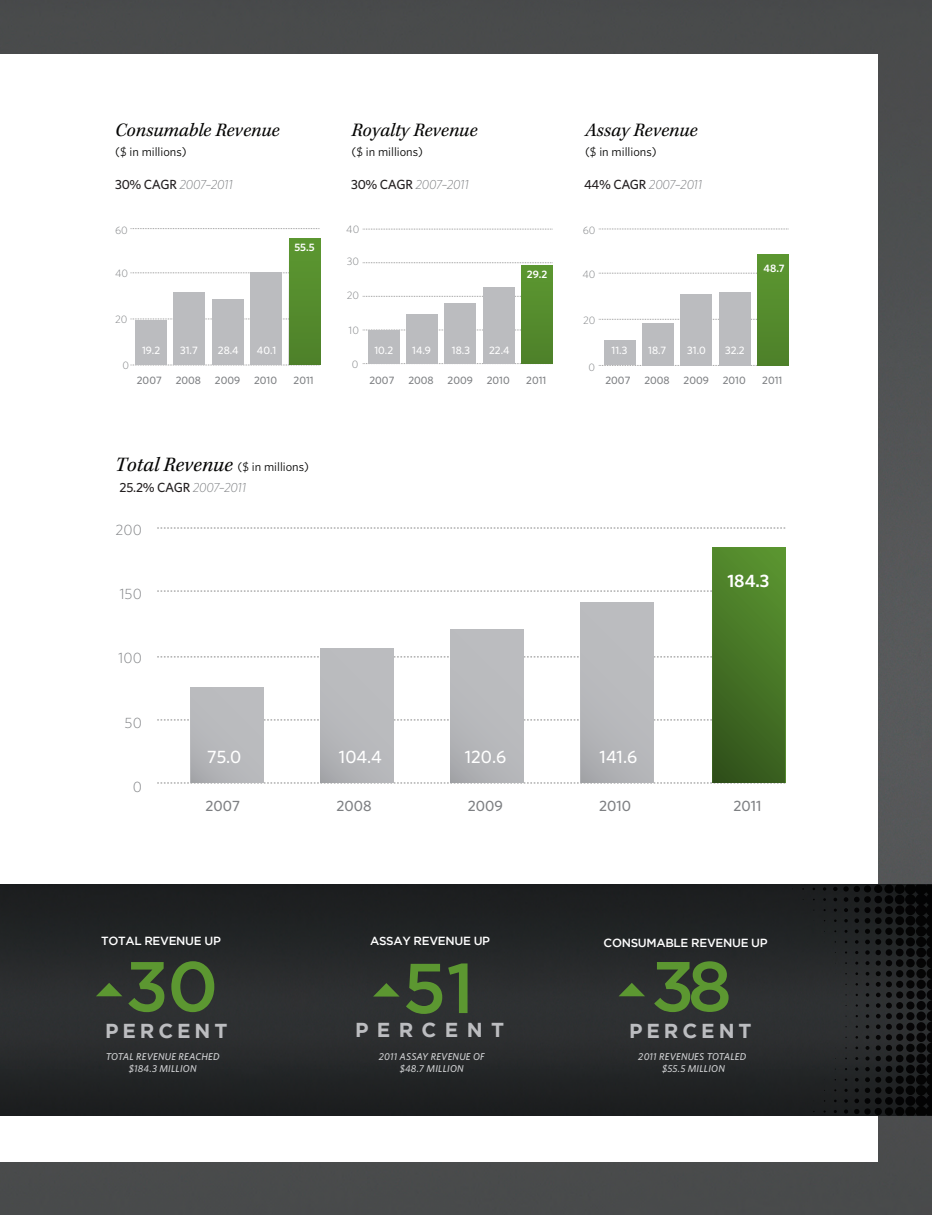
<style>
.page{position:relative;width:932px;height:1215px;background:#fff}
.page>*{position:absolute;margin:0;border:0;box-sizing:border-box;transform-origin:0 0}
.t1{font:500 70.35px "Gotham";color:#5c9731}
.t2{font:700 20.1px "Gotham";letter-spacing:.195em;color:#bcbdc0}
.t3{font:700 20.1px "Gotham";letter-spacing:.415em;color:#bcbdc0}
.t4{font:italic 19.5px "Kepler Std";color:#050504}
.t5{font:500 18px "Whitney";color:#fff}
.t6{font:600 18px "Whitney";color:#fff}
.t7{font:500 15px "Whitney";color:#7e8083}
.t8{font:300 15px "Whitney";color:#7e8083}
.t9{font:italic 300 13.2px "Whitney";letter-spacing:-.02em;color:#7e8083}
.t10{font:500 13.2px "Whitney";letter-spacing:-.02em;color:#231f20}
.t11{font:12.45px "Whitney";color:#050504}
.t12{font:500 11.7px "Gotham";letter-spacing:-.025em;color:#fff}
.t13{font:500 10.8px "Whitney";color:#7e8083}
.t14{font:500 10.8px "Whitney";color:#fff}
.t15{font:300 10.8px "Whitney";color:#7e8083}
.t16{font:600 10.8px "Whitney";color:#fff}
.t17{font:italic 500 10.05px/12.1px "Whitney";letter-spacing:.02em;color:#d1d2d4;text-align:center}
.s1{font-weight:500;font-style:normal;color:#231f20}
.s2{font-family:"Kepler Std";font-style:italic;font-size:21px}
.s3{font-weight:300;font-style:italic;color:#7e8083}
</style>
<div class="page">
<img style="left:0;top:0;width:932px;height:1215px">
<div style="left:0;top:54px;width:878px;height:1108px;background:#fff"></div>
<img style="left:0;top:885px;width:792px;height:231px">
<svg style="left:792px;top:885px;width:140px;height:231px;background:#1d1f20"></svg>
<svg style="left:130px;top:228px;width:190px;height:1px"></svg>
<svg style="left:130px;top:273px;width:159px;height:1px"></svg>
<svg style="left:130px;top:319px;width:159px;height:1px"></svg>
<svg style="left:130px;top:365px;width:190px;height:1px"></svg>
<div style="left:250px;top:273px;width:32px;height:92px;background:#bbbcbf"></div>
<div style="left:212px;top:300px;width:31px;height:65px;background:#bbbcbf"></div>
<div style="left:174px;top:292px;width:31px;height:73px;background:#bbbcbf"></div>
<div style="left:135px;top:321px;width:32px;height:44px;background:#bbbcbf"></div>
<svg style="left:362px;top:229px;width:190px;height:1px"></svg>
<svg style="left:362px;top:262px;width:190px;height:1px"></svg>
<svg style="left:362px;top:296px;width:159px;height:1px"></svg>
<svg style="left:362px;top:330px;width:159px;height:1px"></svg>
<svg style="left:362px;top:363px;width:159px;height:1px"></svg>
<div style="left:483px;top:287px;width:31px;height:77px;background:#bbbcbf"></div>
<div style="left:445px;top:303px;width:31px;height:61px;background:#bbbcbf"></div>
<div style="left:406px;top:314px;width:32px;height:50px;background:#bbbcbf"></div>
<div style="left:368px;top:330px;width:31px;height:34px;background:#bbbcbf"></div>
<svg style="left:598px;top:365px;width:190px;height:1px"></svg>
<svg style="left:598px;top:319px;width:159px;height:1px"></svg>
<svg style="left:598px;top:273px;width:159px;height:1px"></svg>
<svg style="left:598px;top:229px;width:190px;height:1px"></svg>
<div style="left:289px;top:238px;width:31px;height:127px;background:#558c2d"></div>
<div style="left:521px;top:265px;width:31px;height:99px;background:#558c2d"></div>
<div style="left:757px;top:254px;width:31px;height:111px;background:#558d2d"></div>
<div style="left:719px;top:292px;width:31px;height:73px;background:#bbbcbf"></div>
<div style="left:680px;top:294px;width:32px;height:71px;background:#bbbcbf"></div>
<div style="left:642px;top:323px;width:31px;height:42px;background:#bbbcbf"></div>
<div style="left:604px;top:340px;width:31px;height:25px;background:#bbbcbf"></div>
<svg style="left:157px;top:527px;width:628px;height:2px"></svg>
<svg style="left:157px;top:547px;width:628px;height:237px"></svg>
<svg style="left:96px;top:983px;width:26px;height:13px"></svg>
<svg style="left:618px;top:983px;width:27px;height:13px"></svg>
<svg style="left:373px;top:983px;width:26px;height:14px"></svg>
<p class="t4" style="left:115px;top:119px;width:166px">Consumable Revenue</p>
<p class="t11" style="left:115px;top:144px;width:73px">($ in millions)</p>
<p class="t4" style="left:351px;top:119px;width:128px">Royalty Revenue</p>
<p class="t11" style="left:351px;top:144px;width:73px">($ in millions)</p>
<p class="t4" style="left:585px;top:119px;width:114px">Assay Revenue</p>
<p class="t11" style="left:585px;top:144px;width:73px">($ in millions)</p>
<p class="t9" style="left:115px;top:176px;width:119px"><span class="s1">30% CAGR</span> 2007–2011</p>
<p class="t9" style="left:351px;top:176px;width:119px"><span class="s1">30% CAGR</span> 2007–2011</p>
<p class="t9" style="left:584px;top:176px;width:120px"><span class="s1">44% CAGR</span> 2007–2011</p>
<p class="t15" style="left:115px;top:223px;width:14px">60</p>
<p class="t15" style="left:346px;top:222px;width:15px">40</p>
<p class="t15" style="left:582px;top:223px;width:14px">60</p>
<p class="t16" style="left:294px;top:240px;width:22px">55.5</p>
<p class="t15" style="left:115px;top:266px;width:15px">40</p>
<p class="t15" style="left:347px;top:254px;width:14px">30</p>
<p class="t16" style="left:527px;top:267px;width:22px">29.2</p>
<p class="t15" style="left:582px;top:267px;width:15px">40</p>
<p class="t16" style="left:763px;top:261px;width:23px">48.7</p>
<p class="t15" style="left:347px;top:289px;width:14px">20</p>
<p class="t15" style="left:115px;top:312px;width:14px">20</p>
<p class="t15" style="left:583px;top:313px;width:14px">20</p>
<p class="t15" style="left:348px;top:323px;width:12px">10</p>
<p class="t14" style="left:142px;top:343px;width:20px">19.2</p>
<p class="t14" style="left:180px;top:343px;width:19px">31.7</p>
<p class="t14" style="left:218px;top:343px;width:22px">28.4</p>
<p class="t14" style="left:257px;top:343px;width:21px">40.1</p>
<p class="t14" style="left:374px;top:343px;width:20px">10.2</p>
<p class="t14" style="left:412px;top:343px;width:20px">14.9</p>
<p class="t14" style="left:452px;top:343px;width:20px">18.3</p>
<p class="t14" style="left:489px;top:343px;width:22px">22.4</p>
<p class="t14" style="left:611px;top:343px;width:17px">11.3</p>
<p class="t14" style="left:648px;top:343px;width:20px">18.7</p>
<p class="t14" style="left:687px;top:343px;width:20px">31.0</p>
<p class="t14" style="left:725px;top:343px;width:21px">32.2</p>
<p class="t15" style="left:122px;top:358px;width:8px">0</p>
<p class="t15" style="left:352px;top:357px;width:8px">0</p>
<p class="t15" style="left:588px;top:361px;width:8px">0</p>
<p class="t13" style="left:137px;top:373px;width:26px">2007</p>
<p class="t13" style="left:176px;top:373px;width:27px">2008</p>
<p class="t13" style="left:215px;top:373px;width:27px">2009</p>
<p class="t13" style="left:254px;top:373px;width:25px">2010</p>
<p class="t13" style="left:293px;top:373px;width:22px">2011</p>
<p class="t13" style="left:369px;top:373px;width:26px">2007</p>
<p class="t13" style="left:408px;top:373px;width:27px">2008</p>
<p class="t13" style="left:447px;top:373px;width:27px">2009</p>
<p class="t13" style="left:487px;top:373px;width:25px">2010</p>
<p class="t13" style="left:526px;top:373px;width:22px">2011</p>
<p class="t11" style="left:115px;top:458px;width:195px"><span class="s2">Total Revenue</span> ($ in millions)</p>
<p class="t10" style="left:120px;top:479px;width:128px">25.2% CAGR <span class="s3">2007–2011</span></p>
<p class="t8" style="left:115px;top:519px;width:28px">200</p>
<p class="t8" style="left:119px;top:584px;width:24px">150</p>
<p class="t8" style="left:118px;top:648px;width:25px">100</p>
<p class="t8" style="left:125px;top:712px;width:19px">50</p>
<p class="t13" style="left:605px;top:373px;width:26px">2007</p>
<p class="t13" style="left:644px;top:373px;width:27px">2008</p>
<p class="t13" style="left:683px;top:373px;width:27px">2009</p>
<p class="t13" style="left:722px;top:373px;width:25px">2010</p>
<p class="t13" style="left:762px;top:373px;width:22px">2011</p>
<p class="t6" style="left:727px;top:569px;width:43px">184.3</p>
<p class="t8" style="left:133px;top:777px;width:11px">0</p>
<p class="t5" style="left:207px;top:745px;width:36px">75.0</p>
<p class="t5" style="left:339px;top:745px;width:44px">104.4</p>
<p class="t5" style="left:465px;top:745px;width:43px">120.6</p>
<p class="t5" style="left:599px;top:745px;width:39px">141.6</p>
<p class="t7" style="left:205px;top:796px;width:36px">2007</p>
<p class="t7" style="left:336px;top:796px;width:37px">2008</p>
<p class="t7" style="left:468px;top:796px;width:37px">2009</p>
<p class="t7" style="left:599px;top:796px;width:33px">2010</p>
<p class="t7" style="left:733px;top:796px;width:30px">2011</p>
<p class="t12" style="left:101px;top:934px;width:121px">TOTAL REVENUE UP</p>
<p class="t12" style="left:370px;top:934px;width:122px">ASSAY REVENUE UP</p>
<p class="t12" style="left:603px;top:936px;width:166px">CONSUMABLE REVENUE UP</p>
<p class="t1" style="left:125px;top:946px;width:95px">30</p>
<p class="t1" style="left:402px;top:948px;width:73px">51</p>
<p class="t1" style="left:651px;top:946px;width:82px">38</p>
<p class="t2" style="left:105px;top:1019px;width:124px">PERCENT</p>
<p class="t17" style="left:106px;top:1050px;width:115px">TOTAL REVENUE REACHED $184.3 MILLION</p>
<p class="t3" style="left:355px;top:1019px;width:151px">PERCENT</p>
<p class="t17" style="left:379px;top:1050px;width:107px">2011 ASSAY REVENUE OF $48.7 MILLION</p>
<p class="t2" style="left:629px;top:1019px;width:124px">PERCENT</p>
<p class="t17" style="left:638px;top:1050px;width:109px">2011 REVENUES TOTALED $55.5 MILLION</p>
</div>
